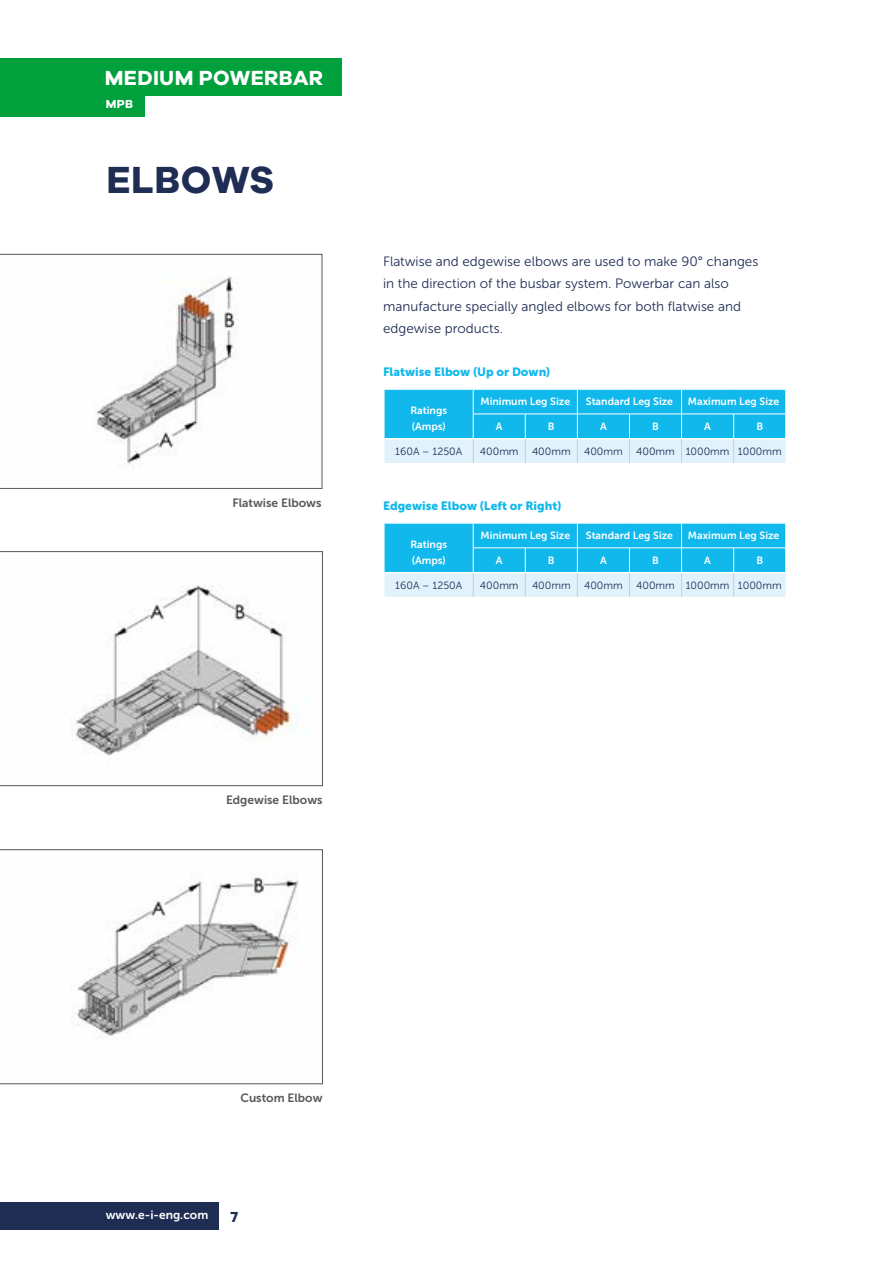
<style>
.page{position:relative;width:893px;height:1263px;background:#fff}
.page>*{position:absolute;margin:0;border:0;box-sizing:border-box;transform-origin:0 0}
.t1{font:700 39px "Galano Grotesque DEMO";letter-spacing:.01em;color:#1f2d54}
.t2{font:700 21.15px "Galano Grotesque DEMO";letter-spacing:.015em;color:#fff}
.t3{font:700 15px "Galano Grotesque DEMO";color:#1f2d54}
.t4{font:13.5px/22.5px "Museo Sans 300";color:#1f2d54}
.t5{font:12px "Museo Sans 900";color:#10b8ec}
.t6{font:12px "Museo Sans 700";color:#575756}
.t7{font:12px "Museo Sans 700";color:#fff}
.t8{font:700 12px "Galano Grotesque DEMO";color:#fff}
.t9{font:10.5px/16.5px "Museo Sans 700";color:#fff}
.t10{font:10.5px "Museo Sans 300";color:#1f2d54}
</style>
<div class="page">
<svg style="left:0;top:254px;width:322px;height:235px"></svg>
<svg style="left:0;top:551px;width:323px;height:235px"></svg>
<svg style="left:0;top:849px;width:323px;height:235px"></svg>
<svg style="left:384px;top:389px;width:402px;height:74px;background:#5ecdf2"></svg>
<svg style="left:384px;top:523px;width:402px;height:74px;background:#5ecdf2"></svg>
<div style="left:0;top:96px;width:145px;height:21px;background:#00a03c"></div>
<div style="left:0;top:58px;width:342px;height:38px;background:#00a03c"></div>
<div style="left:0;top:1202px;width:219px;height:27px;background:#1f2d54"></div>
<h2 class="t2" style="left:105px;top:68px;width:220px">MEDIUM POWERBAR</h2>
<p class="t8" style="left:106px;top:99px;width:29px">MPB</p>
<h1 class="t1" style="left:106px;top:163px;width:169px">ELBOWS</h1>
<p class="t6" style="left:232px;top:496px;width:91px">Flatwise Elbows</p>
<p class="t4" style="left:383px;top:250px;width:377px">Flatwise and edgewise elbows are used to make 90° changes in the direction of the busbar system. Powerbar can also manufacture specially angled elbows for both flatwise and edgewise products.</p>
<p class="t5" style="left:383px;top:365px;width:169px">Flatwise Elbow (Up or Down)</p>
<p class="t9" style="left:410px;top:402px;width:38px">Ratings (Amps)</p>
<p class="t9" style="left:480px;top:393px;width:91px">Minimum Leg Size</p>
<p class="t9" style="left:586px;top:393px;width:89px">Standard Leg Size</p>
<p class="t9" style="left:688px;top:393px;width:93px">Maximum Leg Size</p>
<p class="t9" style="left:496px;top:418px;width:8px">A</p>
<p class="t9" style="left:548px;top:418px;width:8px">B</p>
<p class="t9" style="left:600px;top:418px;width:8px">A</p>
<p class="t9" style="left:652px;top:418px;width:8px">B</p>
<p class="t9" style="left:704px;top:418px;width:8px">A</p>
<p class="t9" style="left:756px;top:418px;width:8px">B</p>
<p class="t10" style="left:395px;top:446px;width:68px">160A – 1250A</p>
<p class="t10" style="left:480px;top:446px;width:40px">400mm</p>
<p class="t10" style="left:532px;top:446px;width:40px">400mm</p>
<p class="t10" style="left:584px;top:446px;width:40px">400mm</p>
<p class="t10" style="left:636px;top:446px;width:147px">400mm 1000mm 1000mm</p>
<p class="t5" style="left:383px;top:499px;width:180px">Edgewise Elbow (Left or Right)</p>
<p class="t9" style="left:410px;top:536px;width:38px">Ratings (Amps)</p>
<p class="t9" style="left:480px;top:527px;width:91px">Minimum Leg Size</p>
<p class="t9" style="left:586px;top:527px;width:89px">Standard Leg Size</p>
<p class="t9" style="left:688px;top:527px;width:93px">Maximum Leg Size</p>
<p class="t9" style="left:496px;top:552px;width:8px">A</p>
<p class="t9" style="left:548px;top:552px;width:8px">B</p>
<p class="t9" style="left:600px;top:552px;width:8px">A</p>
<p class="t9" style="left:652px;top:552px;width:8px">B</p>
<p class="t9" style="left:704px;top:552px;width:8px">A</p>
<p class="t9" style="left:756px;top:552px;width:8px">B</p>
<p class="t10" style="left:395px;top:580px;width:68px">160A – 1250A</p>
<p class="t10" style="left:480px;top:580px;width:40px">400mm</p>
<p class="t10" style="left:532px;top:580px;width:40px">400mm</p>
<p class="t10" style="left:584px;top:580px;width:40px">400mm</p>
<p class="t10" style="left:636px;top:580px;width:147px">400mm 1000mm 1000mm</p>
<p class="t6" style="left:226px;top:793px;width:98px">Edgewise Elbows</p>
<p class="t6" style="left:240px;top:1091px;width:84px">Custom Elbow</p>
<p class="t7" style="left:106px;top:1208px;width:104px">www.e-i-eng.com</p>
<p class="t3" style="left:230px;top:1210px;width:9px">7</p>
</div>
